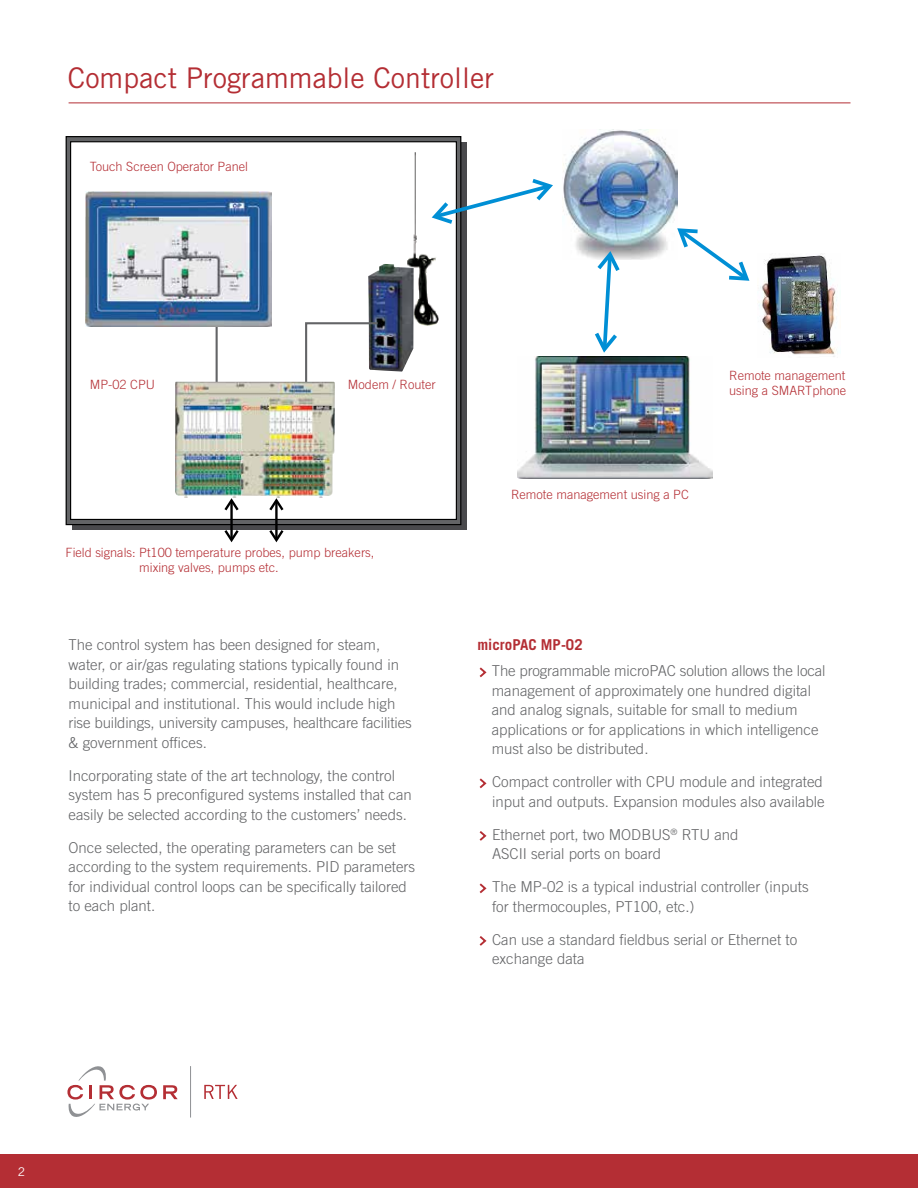
<style>
.page{position:relative;width:918px;height:1188px;background:#fff}
.page>*{position:absolute;margin:0;border:0;box-sizing:border-box;transform-origin:0 0}
.t1{font:28.5px "Trade Gothic LT Std";color:#b42e34}
.t2{font:300 15px/19.5px "Trade Gothic LT Std";color:#636466}
.t3{font:700 15px "Trade Gothic LT Std";color:#b42e34}
.t4{font:300 12.75px/15.3px "Trade Gothic LT Std";color:#b42e34}
.t5{font:12px "Trade Gothic LT Std";color:#fff}
</style>
<div class="page">
<div style="left:0;top:1155px;width:918px;height:33px;background:#b42e34"></div>
<hr style="left:69px;top:103px;width:781px;height:1px;background:#b42e34">
<svg style="left:163px;top:1085px;width:15px;height:14px"></svg>
<svg style="left:67px;top:1066px;width:90px;height:51px"></svg>
<hr style="left:190px;top:1066px;width:1px;height:52px;background:#8f9194">
<svg style="left:204px;top:1085px;width:34px;height:14px"></svg>
<img style="left:562px;top:129px;width:116px;height:130px">
<svg style="left:72px;top:142px;width:395px;height:388px;background:#464648"></svg>
<svg style="left:66px;top:137px;width:395px;height:388px;background:#444546"></svg>
<div style="left:71px;top:142px;width:385px;height:377px;background:#fff"></div>
<img style="left:518px;top:357px;width:194px;height:122px">
<hr style="left:216px;top:327px;width:2px;height:63px;background:#636466">
<img style="left:408px;top:152px;width:31px;height:174px">
<svg style="left:222px;top:498px;width:19px;height:44px"></svg>
<svg style="left:267px;top:498px;width:19px;height:44px"></svg>
<img style="left:758px;top:254px;width:79px;height:103px">
<img style="left:368px;top:264px;width:46px;height:108px">
<svg style="left:304px;top:321px;width:76px;height:88px"></svg>
<svg style="left:428px;top:176px;width:125px;height:51px"></svg>
<svg style="left:592px;top:248px;width:31px;height:105px"></svg>
<svg style="left:674px;top:225px;width:76px;height:56px"></svg>
<img style="left:175px;top:382px;width:109px;height:116px">
<img style="left:86px;top:191px;width:185px;height:136px">
<svg style="left:479px;top:667px;width:8px;height:11px"></svg>
<svg style="left:479px;top:778px;width:8px;height:11px"></svg>
<svg style="left:479px;top:831px;width:8px;height:10px"></svg>
<svg style="left:479px;top:883px;width:8px;height:11px"></svg>
<svg style="left:479px;top:936px;width:8px;height:10px"></svg>
<h1 class="t1" style="left:68px;top:61px;width:427px">Compact Programmable Controller</h1>
<p class="t4" style="left:90px;top:159px;width:160px">Touch Screen Operator Panel</p>
<p class="t4" style="left:90px;top:376px;width:67px">MP-02 CPU</p>
<p class="t4" style="left:348px;top:376px;width:89px">Modem / Router</p>
<p class="t4" style="left:139px;top:545px;width:237px;text-indent:-74px">Field signals: Pt100 temperature probes, pump breakers, mixing valves, pumps etc.</p>
<p class="t2" style="left:69px;top:635px;width:345px">The control system has been designed for steam, water, or air/gas regulating stations typically found in building trades; commercial, residential, healthcare, municipal and institutional. This would include high rise buildings, university campuses, healthcare facilities &amp; government offices.</p>
<p class="t2" style="left:69px;top:765px;width:345px">Incorporating state of the art technology, the control system has 5 preconfigured systems installed that can easily be selected according to the customers’ needs.</p>
<p class="t2" style="left:69px;top:837px;width:348px">Once selected, the operating parameters can be set according to the system requirements. PID parameters for individual control loops can be specifically tailored to each plant.</p>
<p class="t4" style="left:511px;top:487px;width:179px">Remote management using a PC</p>
<p class="t4" style="left:729px;top:368px;width:119px">Remote management using a SMARTphone</p>
<p class="t3" style="left:477px;top:636px;width:107px">microPAC MP-02</p>
<p class="t2" style="left:492px;top:661px;width:335px">The programmable microPAC solution allows the local management of approximately one hundred digital and analog signals, suitable for small to medium applications or for applications in which intelligence must also be distributed.</p>
<p class="t2" style="left:492px;top:772px;width:334px">Compact controller with CPU module and integrated input and outputs. Expansion modules also available</p>
<p class="t2" style="left:492px;top:825px;width:248px">Ethernet port, two MODBUS<sup>®</sup> RTU and<br>ASCII serial ports on board</p>
<p class="t2" style="left:492px;top:877px;width:318px">The MP-02 is a typical industrial controller (inputs for thermocouples, PT100, etc.)</p>
<p class="t2" style="left:492px;top:930px;width:307px">Can use a standard fieldbus serial or Ethernet to exchange data</p>
<p class="t5" style="left:18px;top:1164px;width:9px">2</p>
</div>
